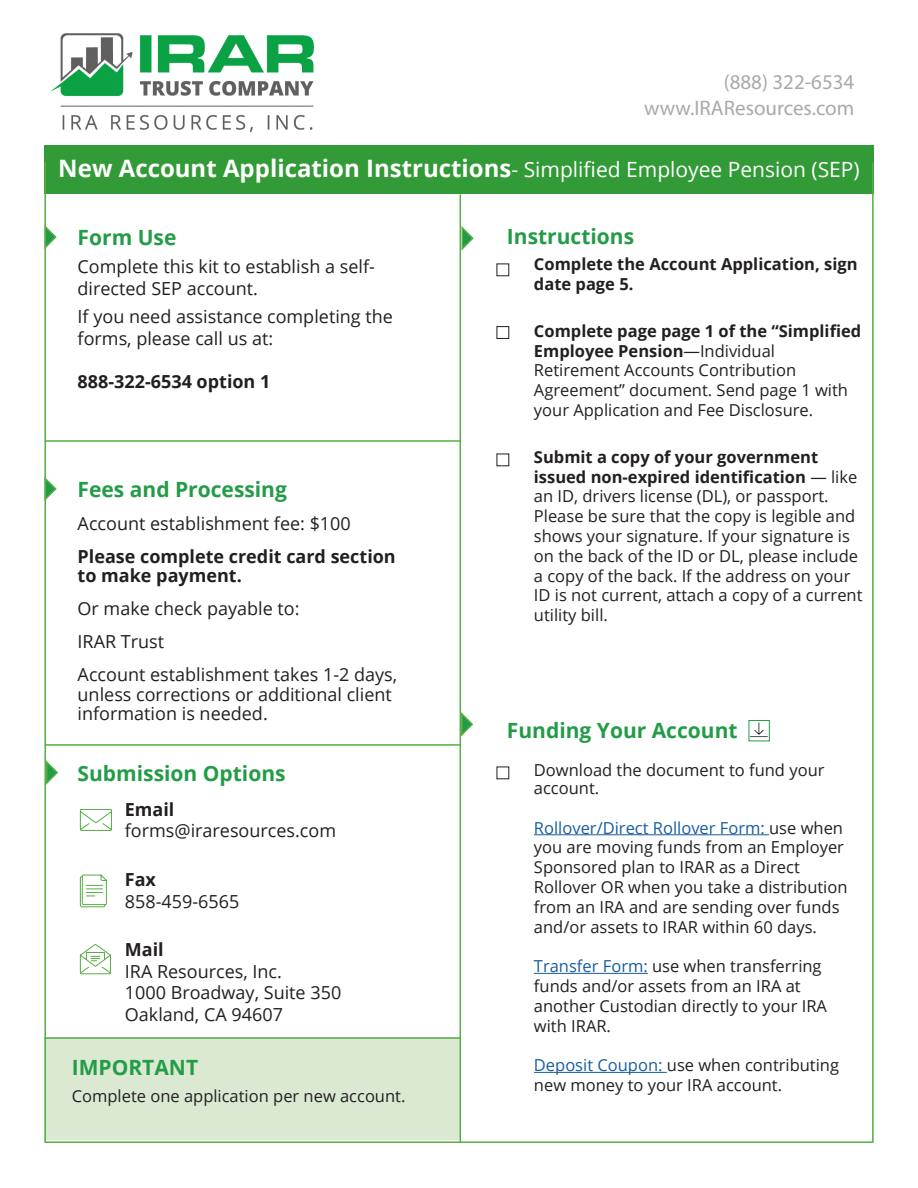
<style>
.page{position:relative;width:918px;height:1188px;background:#fff}
.page>*{position:absolute;margin:0;border:0;box-sizing:border-box;transform-origin:0 0}
.t1{font:700 24px "Open Sans";color:#fff}
.t2{font:700 21px "Open Sans";color:#239c47}
.t3{font:21px "Myriad Pro";color:#a8a9ad}
.t4{font:18px/21.6px "Open Sans";color:#231f20}
.t5{font:700 18px/33px "Open Sans";color:#231f20}
.t6{font:16.5px/19.8px "Open Sans";color:#231f20}
.t7{font:700 16.5px/19.8px "Open Sans";color:#231f20}
.s1{font-weight:400;font-size:21px}
.s2{font-weight:400}
.s3{font-weight:700}
.s4{color:#175d9e}
</style>
<div class="page">
<div style="left:44px;top:1037px;width:417px;height:103px;background:#dbe9d2"></div>
<hr style="left:534px;top:834px;width:235px;height:1px;background:#175d9e">
<hr style="left:534px;top:973px;width:114px;height:1px;background:#175d9e">
<hr style="left:534px;top:1072px;width:133px;height:1px;background:#175d9e">
<img style="left:751px;top:722px;width:17px;height:16px">
<div style="left:749px;top:720px;width:21px;height:21px;border:1px solid #239c47"></div>
<div style="left:44px;top:146px;width:830px;height:48px;background:#329a37"></div>
<hr style="left:44px;top:163px;width:2px;height:980px;background:#56ad46">
<hr style="left:872px;top:163px;width:2px;height:980px;background:#56ad46">
<hr style="left:460px;top:194px;width:1px;height:948px;background:#56ad46">
<hr style="left:44px;top:1037px;width:417px;height:2px;background:#56ad46">
<hr style="left:45px;top:440px;width:416px;height:2px;background:#56ad46">
<hr style="left:45px;top:1141px;width:827px;height:2px;background:#56ad46">
<hr style="left:45px;top:744px;width:416px;height:2px;background:#56ad46">
<div style="left:497px;top:326px;width:12px;height:13px;border:1px solid #231f20"></div>
<svg style="left:44px;top:223px;width:13px;height:28px"></svg>
<svg style="left:44px;top:475px;width:13px;height:28px"></svg>
<svg style="left:46px;top:760px;width:12px;height:25px"></svg>
<svg style="left:461px;top:226px;width:13px;height:25px"></svg>
<svg style="left:79px;top:809px;width:33px;height:22px"></svg>
<svg style="left:79px;top:943px;width:32px;height:31px"></svg>
<svg style="left:80px;top:874px;width:27px;height:34px"></svg>
<svg style="left:461px;top:712px;width:13px;height:25px"></svg>
<img style="left:50px;top:33px;width:264px;height:100px">
<p class="t3" style="left:724px;top:69px;width:132px">(888) 322-6534</p>
<p class="t3" style="left:644px;top:95px;width:212px">www.IRAResources.com</p>
<p class="t1" style="left:58px;top:151px;width:803px">New Account Application Instructions<span class="s1">- Simplified Employee Pension (SEP)</span></p>
<p class="t2" style="left:78px;top:223px;width:100px">Form Use</p>
<p class="t4" style="left:78px;top:256px;width:299px">Complete this kit to establish a self&shy;directed SEP account.</p>
<p class="t4" style="left:78px;top:306px;width:317px">If you need assistance completing the forms, please call us at:</p>
<p class="t5" style="left:78px;top:365px;width:194px">888-322-6534 option 1</p>
<p class="t2" style="left:78px;top:474px;width:211px">Fees and Processing</p>
<p class="t5" style="left:78px;top:506px;width:320px"><span class="s2">Account establishment fee: $100<br></span>Please complete credit card section</p>
<p class="t4" style="left:78px;top:559px;width:321px;line-height:33px"><span class="s3">to make payment.<br></span>Or make check payable to:<br>IRAR Trust<br>Account establishment takes 1-2 days,</p>
<p class="t4" style="left:78px;top:684px;width:316px;line-height:19.5px">unless corrections or additional client information is needed.</p>
<p class="t2" style="left:78px;top:758px;width:209px">Submission Options</p>
<p class="t4" style="left:125px;top:798px;width:213px"><span class="s3">Email </span>forms@iraresources.com</p>
<p class="t4" style="left:125px;top:868px;width:116px"><span class="s3">Fax<br></span>858-459-6565</p>
<p class="t4" style="left:125px;top:938px;width:218px"><span class="s3">Mail<br></span>IRA Resources, Inc.<br>1000 Broadway, Suite 350<br>Oakland, CA 94607</p>
<p class="t2" style="left:72px;top:1053px;width:128px">IMPORTANT</p>
<p class="t6" style="left:72px;top:1086px;width:335px">Complete one application per new account.</p>
<p class="t2" style="left:507px;top:221px;width:129px">Instructions</p>
<p class="t7" style="left:534px;top:254px;width:325px">Complete the Account Application, sign date page 5.</p>
<p class="t6" style="left:534px;top:320px;width:329px"><span class="s3">Complete page page 1 of the “Simplified Employee Pension</span>—Individual Retirement Accounts Contribution Agreement” document. Send page 1 with your Application and Fee Disclosure.</p>
<p class="t6" style="left:534px;top:446px;width:330px"><span class="s3">Submit a copy of your government issued non-expired identification</span> — like an ID, drivers license (DL), or passport.<br>Please be sure that the copy is legible and shows your signature. If your signature is on the back of the ID or DL, please include a copy of the back. If the address on your ID is not current, attach a copy of a current utility bill.</p>
<p class="t2" style="left:507px;top:716px;width:232px">Funding Your Account</p>
<p class="t6" style="left:534px;top:761px;width:292px;line-height:18px">Download the document to fund your account.</p>
<p class="t6" style="left:534px;top:817px;width:315px"><span class="s4">Rollover/Direct Rollover Form:</span> use when you are moving funds from an Employer Sponsored plan to IRAR as a Direct Rollover OR when you take a distribution from an IRA and are sending over funds and/or assets to IRAR within 60 days.</p>
<p class="t6" style="left:534px;top:956px;width:295px"><span class="s4">Transfer Form:</span> use when transferring funds and/or assets from an IRA at another Custodian directly to your IRA with IRAR.</p>
<p class="t6" style="left:534px;top:1055px;width:307px"><span class="s4">Deposit Coupon:</span> use when contributing new money to your IRA account.</p>
</div>
